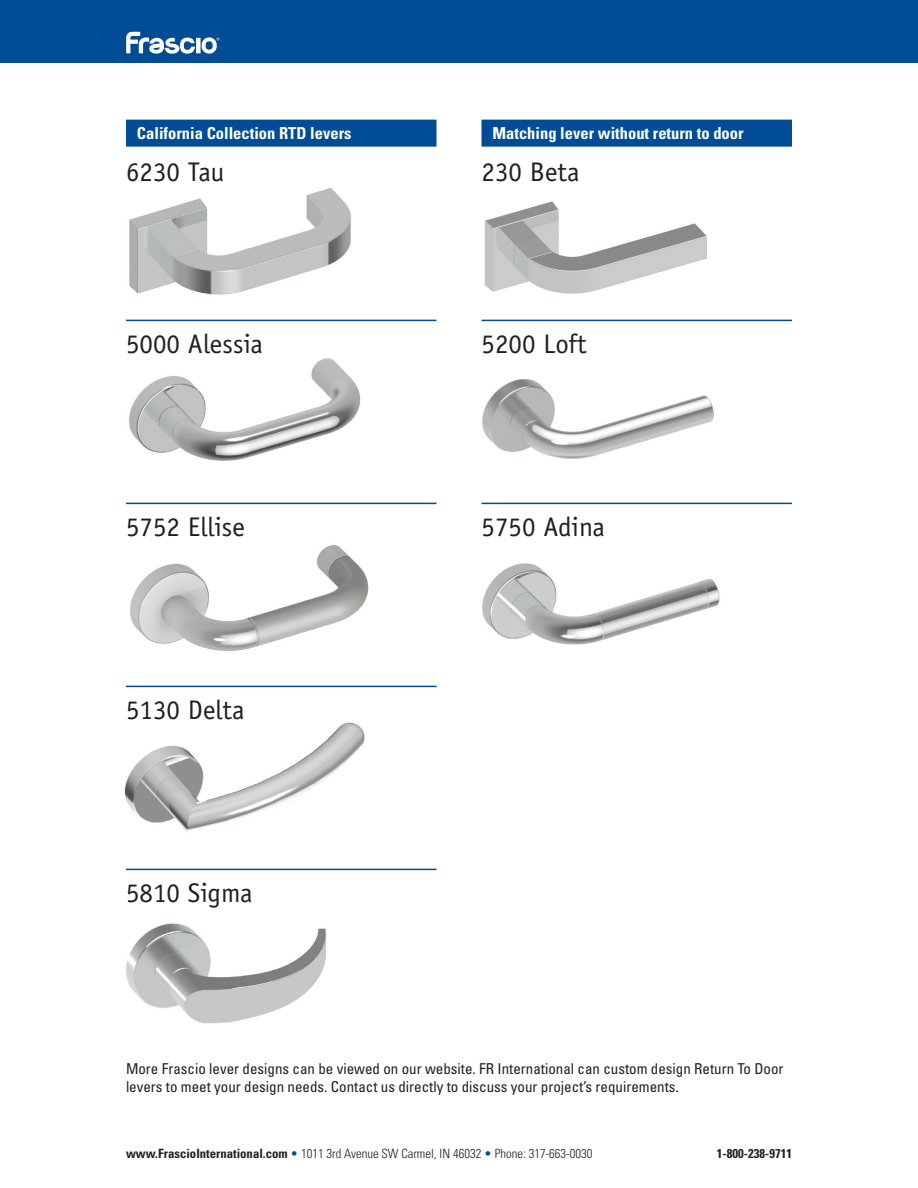
<style>
.page{position:relative;width:918px;height:1188px;background:#fff}
.page>*{position:absolute;margin:0;border:0;box-sizing:border-box;transform-origin:0 0}
.t1{font:27px "Officina Sans";color:#231f20}
.t2{font:700 condensed 16.5px "Univers";color:#fff}
.t3{font:condensed 15px/18px "Univers";color:#231f20}
.t4{font:300 condensed 12.75px "Univers";color:#231f20}
.t5{font:700 condensed 12.75px "Univers";color:#231f20}
.s1{font-weight:700}
.s2{color:#014d95}
</style>
<div class="page">
<div style="left:0;top:0;width:918px;height:63px;background:#014d95"></div>
<svg style="left:126px;top:31px;width:94px;height:23px"></svg>
<hr style="left:482px;top:320px;width:310px;height:1px;background:#014d95">
<hr style="left:482px;top:503px;width:310px;height:1px;background:#014d95">
<hr style="left:126px;top:320px;width:310px;height:1px;background:#014d95">
<hr style="left:126px;top:686px;width:310px;height:1px;background:#014d95">
<hr style="left:126px;top:869px;width:310px;height:1px;background:#014d95">
<hr style="left:126px;top:503px;width:310px;height:1px;background:#014d95">
<img style="left:482px;top:379px;width:232px;height:80px">
<img style="left:482px;top:563px;width:238px;height:82px">
<img style="left:129px;top:358px;width:232px;height:103px">
<img style="left:124px;top:722px;width:241px;height:110px">
<img style="left:130px;top:544px;width:239px;height:107px">
<img style="left:126px;top:923px;width:200px;height:101px">
<div style="left:126px;top:120px;width:310px;height:27px;background:#014d95"></div>
<div style="left:482px;top:120px;width:310px;height:27px;background:#014d95"></div>
<img style="left:484px;top:201px;width:223px;height:93px">
<img style="left:129px;top:188px;width:222px;height:107px">
<p class="t2" style="left:137px;top:123px;width:216px">California Collection RTD levers</p>
<p class="t2" style="left:492px;top:123px;width:253px">Matching lever without return to door</p>
<p class="t1" style="left:126px;top:156px;width:100px">6230 Tau</p>
<p class="t1" style="left:482px;top:156px;width:100px">230 Beta</p>
<p class="t1" style="left:126px;top:328px;width:139px">5000 Alessia</p>
<p class="t1" style="left:482px;top:328px;width:107px">5200 Loft</p>
<p class="t1" style="left:126px;top:511px;width:120px">5752 Ellise</p>
<p class="t1" style="left:126px;top:694px;width:120px">5130 Delta</p>
<p class="t1" style="left:126px;top:877px;width:128px">5810 Sigma</p>
<p class="t1" style="left:482px;top:511px;width:125px">5750 Adina</p>
<p class="t3" style="left:126px;top:1059px;width:659px">More Frascio lever designs can be viewed on our website. FR International can custom design Return To Door levers to meet your design needs. Contact us directly to discuss your project’s requirements.</p>
<p class="t4" style="left:126px;top:1145px;width:468px"><span class="s1">www.FrascioInternational.com</span> <span class="s2">•</span> 1011 3rd Avenue SW Carmel, IN 46032 <span class="s2">•</span> Phone: 317-663-0030</p>
<p class="t5" style="left:717px;top:1145px;width:77px">1-800-238-9711</p>
</div>
